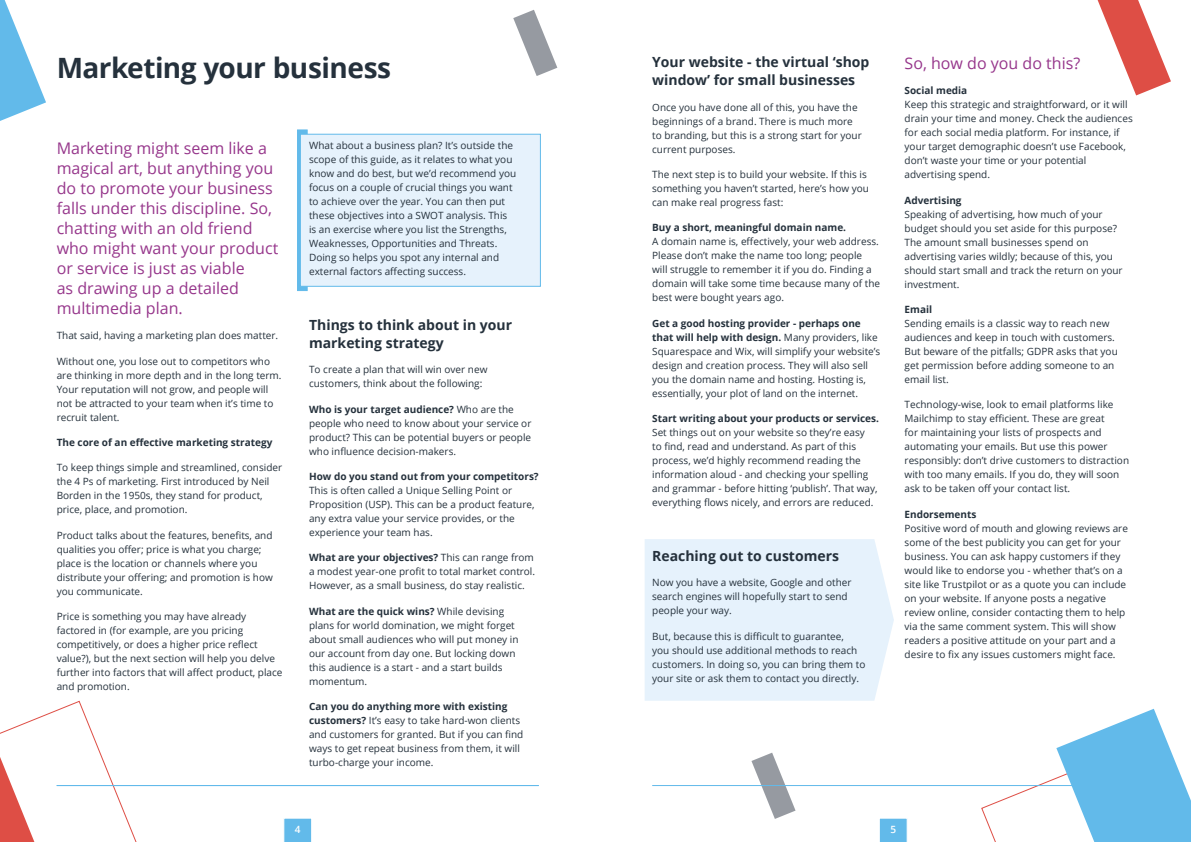
<style>
.page{position:relative;width:1191px;height:842px;background:#fff}
.page>*{position:absolute;margin:0;border:0;box-sizing:border-box;transform-origin:0 0}
.t1{font:700 28px "Open Sans";letter-spacing:-.02em;color:#25313c}
.t2{font:16px/20px "Open Sans";color:#96368b}
.t3{font:700 14px/18px "Open Sans";color:#25313c}
.t4{font:10px/14px "Open Sans";color:#25313c}
.t5{font:700 10px "Open Sans";color:#25313c}
.t6{font:600 10px "Open Sans";color:#fff}
.s1{font-weight:700}
</style>
<div class="page">
<div style="left:645px;top:539px;width:249px;height:162px;background:#e6f2fc"></div>
<div style="left:297px;top:129px;width:11px;height:162px;background:#62baea"></div>
<div style="left:300px;top:134px;width:241px;height:153px;background:#e6f2fc;border:1px solid #62baea"></div>
<svg style="left:0;top:0;width:46px;height:121px"></svg>
<svg style="left:1097px;top:0;width:74px;height:95px"></svg>
<svg style="left:0;top:700px;width:188px;height:142px"></svg>
<svg style="left:513px;top:10px;width:44px;height:66px"></svg>
<svg style="left:751px;top:753px;width:44px;height:66px"></svg>
<svg style="left:981px;top:709px;width:210px;height:133px"></svg>
<svg style="left:879px;top:818px;width:28px;height:24px"></svg>
<svg style="left:284px;top:818px;width:28px;height:24px"></svg>
<hr style="left:652px;top:785px;width:482px;height:1px;background:#62baea">
<hr style="left:57px;top:785px;width:482px;height:1px;background:#62baea">
<h1 class="t1" style="left:57px;top:57px;width:336px">Marketing your business</h1>
<h3 class="t3" style="left:652px;top:53px;width:219px">Your website - the virtual ‘shop window’ for small businesses</h3>
<p class="t4" style="left:652px;top:101px;width:211px">Once you have done all of this, you have the beginnings of a brand. There is much more to branding, but this is a strong start for your current purposes.</p>
<p class="t4" style="left:652px;top:168px;width:218px">The next step is to build your website. If this is something you haven’t started, here’s how you can make real progress fast:</p>
<p class="t5" style="left:652px;top:224px;width:195px">Buy a short, meaningful domain name.</p>
<p class="t4" style="left:652px;top:235px;width:229px">A domain name is, effectively, your web address.<br>Please don’t make the name too long; people<br>will struggle to remember it if you do. Finding a domain will take some time because many of the best were bought years ago.</p>
<p class="t4" style="left:652px;top:316px;width:230px"><span class="s1">Get a good hosting provider - perhaps one that will help with design.</span> Many providers, like Squarespace and Wix, will simplify your website’s design and creation process. They will also sell you the domain name and hosting. Hosting is, essentially, your plot of land on the internet.</p>
<p class="t5" style="left:652px;top:411px;width:228px">Start writing about your products or services.</p>
<p class="t4" style="left:652px;top:425px;width:227px">Set things out on your website so they’re easy<br>to find, read and understand. As part of this process, we’d highly recommend reading the information aloud - and checking your spelling and grammar - before hitting ‘publish’. That way, everything flows nicely, and errors are reduced.</p>
<p class="t2" style="left:57px;top:138px;width:223px">Marketing might seem like a magical art, but anything you do to promote your business falls under this discipline. So, chatting with an old friend who might want your product or service is just as viable<br>as drawing up a detailed multimedia plan.</p>
<p class="t4" style="left:57px;top:328px;width:223px">That said, having a marketing plan does matter.</p>
<p class="t4" style="left:57px;top:355px;width:226px">Without one, you lose out to competitors who are thinking in more depth and in the long term.<br>Your reputation will not grow, and people will not be attracted to your team when it’s time to recruit talent.</p>
<p class="t5" style="left:57px;top:435px;width:217px">The core of an effective marketing strategy</p>
<p class="t4" style="left:57px;top:460px;width:227px">To keep things simple and streamlined, consider the 4 Ps of marketing. First introduced by Neil Borden in the 1950s, they stand for product, price, place, and promotion.</p>
<p class="t4" style="left:57px;top:528px;width:218px">Product talks about the features, benefits, and qualities you offer; price is what you charge; place is the location or channels where you distribute your offering; and promotion is how you communicate.</p>
<p class="t4" style="left:57px;top:610px;width:227px">Price is something you may have already factored in (for example, are you pricing competitively, or does a higher price reflect value?), but the next section will help you delve further into factors that will affect product, place and promotion.</p>
<p class="t4" style="left:309px;top:140px;width:209px">What about a business plan? It’s outside the scope of this guide, as it relates to what you know and do best, but we’d recommend you focus on a couple of crucial things you want to achieve over the year. You can then put these objectives into a SWOT analysis. This is an exercise where you list the Strengths, Weaknesses, Opportunities and Threats.<br>Doing so helps you spot any internal and external factors affecting success.</p>
<h3 class="t3" style="left:309px;top:317px;width:204px">Things to think about in your marketing strategy</h3>
<p class="t4" style="left:309px;top:364px;width:180px">To create a plan that will win over new customers, think about the following:</p>
<p class="t4" style="left:309px;top:403px;width:224px"><span class="s1">Who is your target audience?</span> Who are the people who need to know about your service or product? This can be potential buyers or people who influence decision-makers.</p>
<p class="t5" style="left:309px;top:472px;width:231px">How do you stand out from your competitors?</p>
<p class="t4" style="left:309px;top:483px;width:227px">This is often called a Unique Selling Point or Proposition (USP). This can be a product feature, any extra value your service provides, or the experience your team has.</p>
<p class="t4" style="left:309px;top:552px;width:228px"><span class="s1">What are your objectives?</span> This can range from a modest year-one profit to total market control.<br>However, as a small business, do stay realistic.</p>
<p class="t4" style="left:309px;top:605px;width:211px"><span class="s1">What are the quick wins?</span> While devising plans for world domination, we might forget about small audiences who will put money in our account from day one. But locking down this audience is a start - and a start builds momentum.</p>
<p class="t4" style="left:309px;top:699px;width:216px"><span class="s1">Can you do anything more with existing customers?</span> It’s easy to take hard-won clients and customers for granted. But if you can find ways to get repeat business from them, it will turbo-charge your income.</p>
<h3 class="t3" style="left:652px;top:548px;width:188px">Reaching out to customers</h3>
<p class="t4" style="left:652px;top:576px;width:201px">Now you have a website, Google and other search engines will hopefully start to send people your way.</p>
<p class="t4" style="left:652px;top:629px;width:215px">But, because this is difficult to guarantee,<br>you should use additional methods to reach customers. In doing so, you can bring them to your site or ask them to contact you directly.</p>
<h2 class="t2" style="left:904px;top:53px;width:177px">So, how do you do this?</h2>
<p class="t5" style="left:904px;top:87px;width:64px">Social media</p>
<p class="t4" style="left:904px;top:97px;width:230px">Keep this strategic and straightforward, or it will drain your time and money. Check the audiences for each social media platform. For instance, if your target demographic doesn’t use Facebook, don’t waste your time or your potential advertising spend.</p>
<p class="t5" style="left:904px;top:193px;width:58px">Advertising</p>
<p class="t4" style="left:904px;top:207px;width:220px">Speaking of advertising, how much of your budget should you set aside for this purpose?<br>The amount small businesses spend on advertising varies wildly; because of this, you should start small and track the return on your investment.</p>
<p class="t5" style="left:904px;top:305px;width:29px">Email</p>
<p class="t4" style="left:904px;top:316px;width:215px">Sending emails is a classic way to reach new audiences and keep in touch with customers.<br>But beware of the pitfalls; GDPR asks that you get permission before adding someone to an email list.</p>
<p class="t4" style="left:904px;top:397px;width:226px">Technology-wise, look to email platforms like Mailchimp to stay efficient. These are great<br>for maintaining your lists of prospects and automating your emails. But use this power responsibly: don’t drive customers to distraction with too many emails. If you do, they will soon ask to be taken off your contact list.</p>
<p class="t5" style="left:904px;top:510px;width:73px">Endorsements</p>
<p class="t4" style="left:904px;top:522px;width:225px">Positive word of mouth and glowing reviews are some of the best publicity you can get for your business. You can ask happy customers if they would like to endorse you - whether that’s on a site like Trustpilot or as a quote you can include on your website. If anyone posts a negative review online, consider contacting them to help via the same comment system. This will show readers a positive attitude on your part and a desire to fix any issues customers might face.</p>
<p class="t6" style="left:295px;top:825px;width:7px">4</p>
<p class="t6" style="left:890px;top:825px;width:7px">5</p>
</div>
